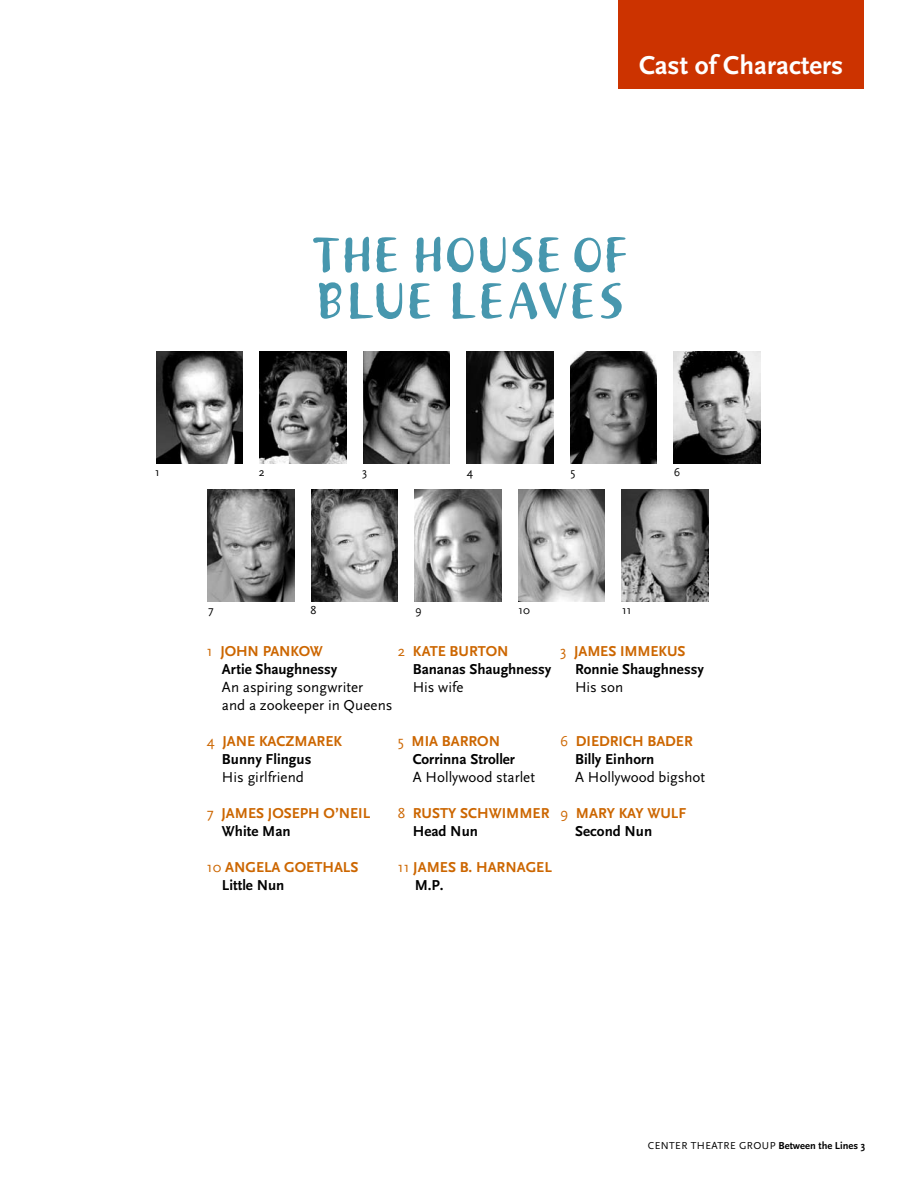
<style>
.page{position:relative;width:918px;height:1188px;background:#fff}
.page>*{position:absolute;margin:0;border:0;box-sizing:border-box;transform-origin:0 0}
.t1{font:700 27px "Scala Sans Pro";color:#fff}
.t2{font:700 15px/18px "Scala Sans Pro";color:#c60}
.t3{font:700 15px/18px "Scala Sans Pro";letter-spacing:-.005em;color:#000}
.t4{font:15px/18px "Scala Sans Pro";color:#000}
.t5{font:12px "Scala Sans Pro";color:#000}
.t6{font:700 10.5px "Scala Sans Pro";color:#000}
.t7{font:10.5px "Scala Sans Pro";color:#000}
.s1{font-weight:400;color:#c60}
.s2{color:#c60}
.s3{font-weight:400}
.s4{color:#000}
</style>
<div class="page">
<div style="left:618px;top:0;width:246px;height:89px;background:#c30"></div>
<svg style="left:313px;top:237px;width:56px;height:36px"></svg>
<svg style="left:376px;top:237px;width:21px;height:35px"></svg>
<svg style="left:416px;top:237px;width:25px;height:36px"></svg>
<svg style="left:447px;top:238px;width:27px;height:34px"></svg>
<svg style="left:480px;top:237px;width:26px;height:36px"></svg>
<svg style="left:512px;top:237px;width:20px;height:35px"></svg>
<svg style="left:539px;top:237px;width:20px;height:35px"></svg>
<svg style="left:574px;top:238px;width:27px;height:34px"></svg>
<svg style="left:607px;top:237px;width:19px;height:36px"></svg>
<svg style="left:319px;top:282px;width:22px;height:37px"></svg>
<svg style="left:350px;top:282px;width:52px;height:37px"></svg>
<svg style="left:410px;top:283px;width:20px;height:36px"></svg>
<svg style="left:453px;top:282px;width:22px;height:37px"></svg>
<svg style="left:481px;top:283px;width:21px;height:36px"></svg>
<svg style="left:509px;top:282px;width:84px;height:37px"></svg>
<svg style="left:601px;top:283px;width:21px;height:36px"></svg>
<img style="left:570px;top:352px;width:87px;height:112px">
<img style="left:260px;top:352px;width:86px;height:112px">
<img style="left:363px;top:352px;width:87px;height:112px">
<img style="left:467px;top:352px;width:86px;height:112px">
<img style="left:156px;top:352px;width:87px;height:112px">
<img style="left:674px;top:352px;width:86px;height:112px">
<img style="left:518px;top:490px;width:87px;height:112px">
<img style="left:622px;top:490px;width:86px;height:112px">
<img style="left:208px;top:490px;width:86px;height:112px">
<img style="left:311px;top:490px;width:87px;height:112px">
<img style="left:415px;top:490px;width:86px;height:112px">
<h1 class="t1" style="left:639px;top:49px;width:205px">Cast of Characters</h1>
<p class="t5" style="left:155px;top:465px;width:6px">1</p>
<p class="t5" style="left:259px;top:465px;width:7px">2</p>
<p class="t5" style="left:362px;top:465px;width:7px">3</p>
<p class="t5" style="left:467px;top:465px;width:8px">4</p>
<p class="t5" style="left:570px;top:465px;width:6px">5</p>
<p class="t5" style="left:674px;top:465px;width:8px">6</p>
<p class="t5" style="left:208px;top:603px;width:7px">7</p>
<p class="t5" style="left:310px;top:603px;width:7px">8</p>
<p class="t5" style="left:415px;top:603px;width:8px">9</p>
<p class="t5" style="left:519px;top:603px;width:13px">10</p>
<p class="t5" style="left:622px;top:603px;width:11px">11</p>
<p class="t3" style="left:222px;top:642px;width:117px;text-indent:-15px"><span class="s1">1</span> <span class="s2">JOHN PANKOW<br></span>Artie Shaughnessy</p>
<p class="t4" style="left:222px;top:678px;width:172px">An aspiring songwriter<br>and a zookeeper in Queens</p>
<p class="t2" style="left:222px;top:732px;width:122px;text-indent:-15px"><span class="s3">4</span> JANE KACZMAREK<br><span class="s4">Bunny Flingus</span></p>
<p class="t4" style="left:222px;top:768px;width:83px">His girlfriend</p>
<p class="t2" style="left:222px;top:804px;width:150px;text-indent:-15px"><span class="s3">7</span> JAMES JOSEPH O’NEIL<br><span class="s4">White Man</span></p>
<p class="t2" style="left:222px;top:858px;width:138px;text-indent:-15px"><span class="s3">10</span> ANGELA GOETHALS<br><span class="s4">Little Nun</span></p>
<p class="t3" style="left:413px;top:642px;width:140px;text-indent:-15px"><span class="s1">2</span> <span class="s2">KATE BURTON<br></span>Bananas Shaughnessy</p>
<p class="t4" style="left:413px;top:678px;width:52px">His wife</p>
<p class="t3" style="left:413px;top:732px;width:104px;text-indent:-15px"><span class="s1">5</span> <span class="s2">MIA BARRON<br></span>Corrinna Stroller</p>
<p class="t4" style="left:413px;top:768px;width:124px">A Hollywood starlet</p>
<p class="t2" style="left:413px;top:804px;width:138px;text-indent:-15px"><span class="s3">8</span> RUSTY SCHWIMMER<br><span class="s4">Head Nun</span></p>
<p class="t2" style="left:415px;top:858px;width:139px;text-indent:-17px"><span class="s3">11</span> JAMES B. HARNAGEL<br><span class="s4">M.P.</span></p>
<p class="t3" style="left:575px;top:642px;width:130px;text-indent:-15px"><span class="s1">3</span> <span class="s2">JAMES IMMEKUS<br></span>Ronnie Shaughnessy</p>
<p class="t4" style="left:575px;top:678px;width:50px">His son</p>
<p class="t2" style="left:575px;top:732px;width:119px;text-indent:-15px"><span class="s3">6</span> DIEDRICH BADER<br><span class="s4">Billy Einhorn</span></p>
<p class="t4" style="left:575px;top:768px;width:131px">A Hollywood bigshot</p>
<p class="t2" style="left:575px;top:804px;width:112px;text-indent:-15px"><span class="s3">9</span> MARY KAY WULF<br><span class="s4">Second Nun</span></p>
<p class="t7" style="left:648px;top:1139px;width:15px">Center</p>
<p class="t7" style="left:691px;top:1139px;width:14px">Theatre</p>
<p class="t6" style="left:739px;top:1139px;width:128px"><span class="s3">Gro up</span> Between the Lines 3</p>
</div>
